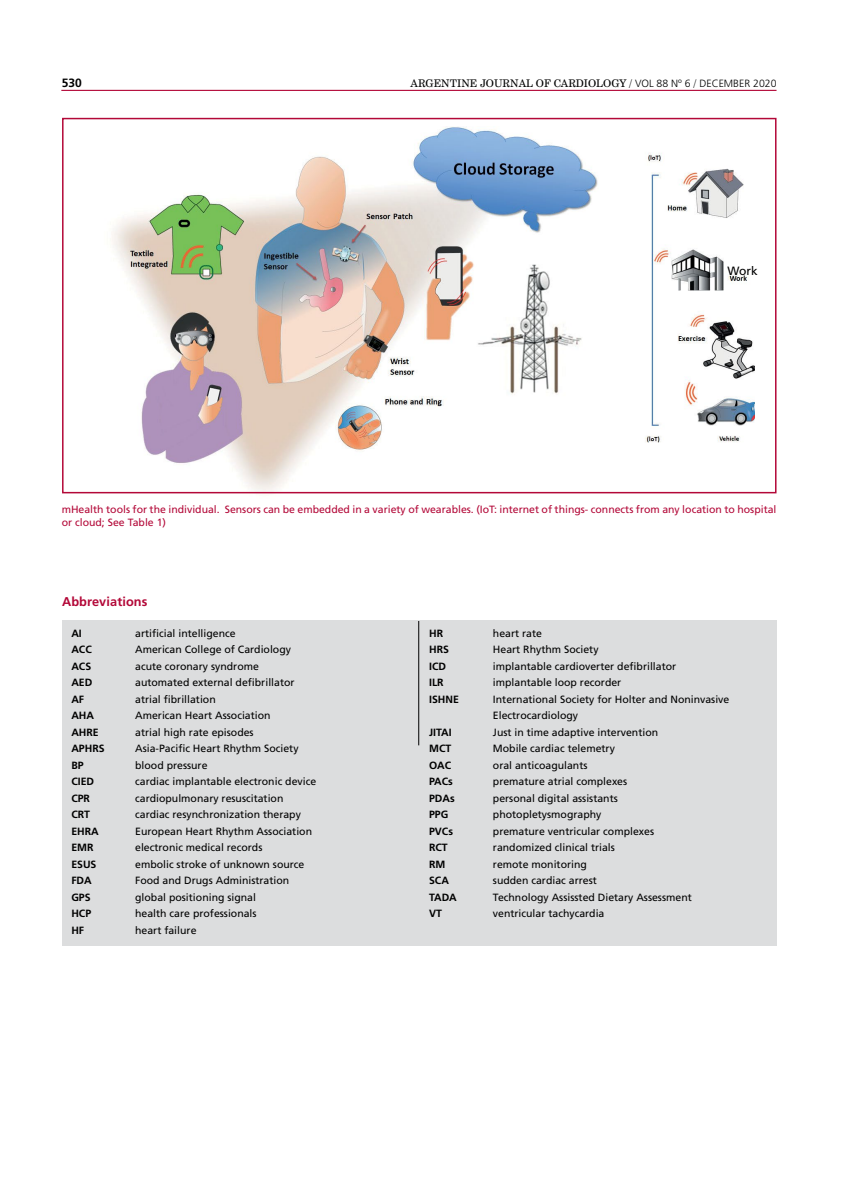
<style>
.page{position:relative;width:851px;height:1191px;background:#fff}
.page>*{position:absolute;margin:0;border:0;box-sizing:border-box;transform-origin:0 0}
.t1{font:700 12.75px "Frutiger LT Std";letter-spacing:.01em;color:#b30838}
.t2{font:12px "Frutiger LT Std";color:#000}
.t3{font:700 12px "Frutiger LT Std";color:#000}
.t4{font:10.5px/16.5px "Frutiger LT Std";color:#000}
.t5{font:10.5px/12.6px "Frutiger LT Std";color:#b30838}
.t6{font:700 10.5px "Frutiger LT Std";color:#000}
.t7{font:10.5px "Century Schoolbook BT";color:#000}
.s1{font-family:"Frutiger LT Std";font-weight:300}
</style>
<div class="page">
<hr style="left:61px;top:90px;width:715px;height:1px;background:#b30838">
<img style="left:78px;top:127px;width:676px;height:367px">
<div style="left:62px;top:620px;width:714px;height:325px;background:#dcddde"></div>
<hr style="left:418px;top:621px;width:1px;height:124px;background:#000">
<div style="left:62px;top:118px;width:714px;height:375px;border:2px solid #b30838"></div>
<p class="t3" style="left:62px;top:75px;width:22px">530</p>
<p class="t7" style="left:410px;top:77px;width:367px">ARGENTINE JOURNAL OF CARDIOLOGY / <span class="s1">VOL 88 Nº 6</span> / <span class="s1">DECEMBER 2020</span></p>
<p class="t2" style="left:727px;top:263px;width:32px">Work</p>
<p class="t5" style="left:62px;top:503px;width:716px">mHealth tools for the individual. Sensors can be embedded in a variety of wearables. (IoT: internet of things- connects from any location to hospital or cloud; See Table 1)</p>
<p class="t1" style="left:62px;top:594px;width:87px">Abbreviations</p>
<p class="t6" style="left:71px;top:627px;width:12px">AI</p>
<p class="t4" style="left:135px;top:625px;width:102px">artificial intelligence</p>
<p class="t6" style="left:71px;top:643px;width:22px">ACC</p>
<p class="t4" style="left:135px;top:641px;width:157px">American College of Cardiology</p>
<p class="t6" style="left:71px;top:660px;width:21px">ACS</p>
<p class="t4" style="left:135px;top:658px;width:125px">acute coronary syndrome</p>
<p class="t6" style="left:71px;top:676px;width:22px">AED</p>
<p class="t4" style="left:135px;top:674px;width:161px">automated external defibrillator</p>
<p class="t6" style="left:71px;top:693px;width:14px">AF</p>
<p class="t4" style="left:135px;top:691px;width:82px">atrial fibrillation</p>
<p class="t6" style="left:71px;top:709px;width:24px">AHA</p>
<p class="t4" style="left:135px;top:707px;width:137px">American Heart Association</p>
<p class="t6" style="left:71px;top:726px;width:29px">AHRE</p>
<p class="t4" style="left:135px;top:724px;width:120px">atrial high rate episodes</p>
<p class="t6" style="left:71px;top:742px;width:35px">APHRS</p>
<p class="t4" style="left:135px;top:740px;width:165px">Asia-Pacific Heart Rhythm Society</p>
<p class="t6" style="left:71px;top:759px;width:14px">BP</p>
<p class="t4" style="left:135px;top:757px;width:74px">blood pressure</p>
<p class="t6" style="left:71px;top:775px;width:24px">CIED</p>
<p class="t4" style="left:135px;top:773px;width:182px">cardiac implantable electronic device</p>
<p class="t6" style="left:71px;top:792px;width:20px">CPR</p>
<p class="t4" style="left:135px;top:790px;width:150px">cardiopulmonary resuscitation</p>
<p class="t6" style="left:71px;top:808px;width:20px">CRT</p>
<p class="t4" style="left:135px;top:806px;width:167px">cardiac resynchronization therapy</p>
<p class="t6" style="left:71px;top:825px;width:29px">EHRA</p>
<p class="t4" style="left:135px;top:823px;width:178px">European Heart Rhythm Association</p>
<p class="t6" style="left:71px;top:841px;width:24px">EMR</p>
<p class="t4" style="left:135px;top:839px;width:129px">electronic medical records</p>
<p class="t6" style="left:71px;top:858px;width:27px">ESUS</p>
<p class="t4" style="left:135px;top:856px;width:171px">embolic stroke of unknown source</p>
<p class="t6" style="left:71px;top:874px;width:22px">FDA</p>
<p class="t4" style="left:135px;top:872px;width:156px">Food and Drugs Administration</p>
<p class="t6" style="left:71px;top:891px;width:21px">GPS</p>
<p class="t4" style="left:135px;top:889px;width:122px">global positioning signal</p>
<p class="t6" style="left:71px;top:907px;width:21px">HCP</p>
<p class="t4" style="left:135px;top:905px;width:123px">health care professionals</p>
<p class="t6" style="left:71px;top:924px;width:14px">HF</p>
<p class="t4" style="left:135px;top:922px;width:63px">heart failure</p>
<p class="t6" style="left:429px;top:627px;width:15px">HR</p>
<p class="t4" style="left:493px;top:625px;width:51px">heart rate</p>
<p class="t6" style="left:429px;top:643px;width:21px">HRS</p>
<p class="t4" style="left:493px;top:641px;width:107px">Heart Rhythm Society</p>
<p class="t6" style="left:429px;top:660px;width:18px">ICD</p>
<p class="t4" style="left:493px;top:658px;width:185px">implantable cardioverter defibrillator</p>
<p class="t6" style="left:429px;top:676px;width:16px">ILR</p>
<p class="t4" style="left:493px;top:674px;width:130px">implantable loop recorder</p>
<p class="t6" style="left:429px;top:693px;width:31px">ISHNE</p>
<p class="t4" style="left:493px;top:691px;width:238px">International Society for Holter and Noninvasive<br>Electrocardiology</p>
<p class="t6" style="left:429px;top:726px;width:24px">JITAI</p>
<p class="t4" style="left:493px;top:724px;width:167px">Just in time adaptive intervention</p>
<p class="t6" style="left:429px;top:742px;width:24px">MCT</p>
<p class="t4" style="left:493px;top:740px;width:123px">Mobile cardiac telemetry</p>
<p class="t6" style="left:429px;top:759px;width:24px">OAC</p>
<p class="t4" style="left:493px;top:757px;width:96px">oral anticoagulants</p>
<p class="t6" style="left:429px;top:775px;width:25px">PACs</p>
<p class="t4" style="left:493px;top:773px;width:136px">premature atrial complexes</p>
<p class="t6" style="left:429px;top:792px;width:27px">PDAs</p>
<p class="t4" style="left:493px;top:790px;width:126px">personal digital assistants</p>
<p class="t6" style="left:429px;top:808px;width:21px">PPG</p>
<p class="t4" style="left:493px;top:806px;width:110px">photopletysmography</p>
<p class="t6" style="left:429px;top:825px;width:25px">PVCs</p>
<p class="t4" style="left:493px;top:823px;width:163px">premature ventricular complexes</p>
<p class="t6" style="left:429px;top:841px;width:20px">RCT</p>
<p class="t4" style="left:493px;top:839px;width:123px">randomized clinical trials</p>
<p class="t6" style="left:429px;top:858px;width:18px">RM</p>
<p class="t4" style="left:493px;top:856px;width:95px">remote monitoring</p>
<p class="t6" style="left:429px;top:874px;width:21px">SCA</p>
<p class="t4" style="left:493px;top:872px;width:105px">sudden cardiac arrest</p>
<p class="t6" style="left:429px;top:891px;width:29px">TADA</p>
<p class="t4" style="left:493px;top:889px;width:200px">Technology Assissted Dietary Assessment</p>
<p class="t6" style="left:429px;top:907px;width:14px">VT</p>
<p class="t4" style="left:493px;top:905px;width:113px">ventricular tachycardia</p>
</div>
